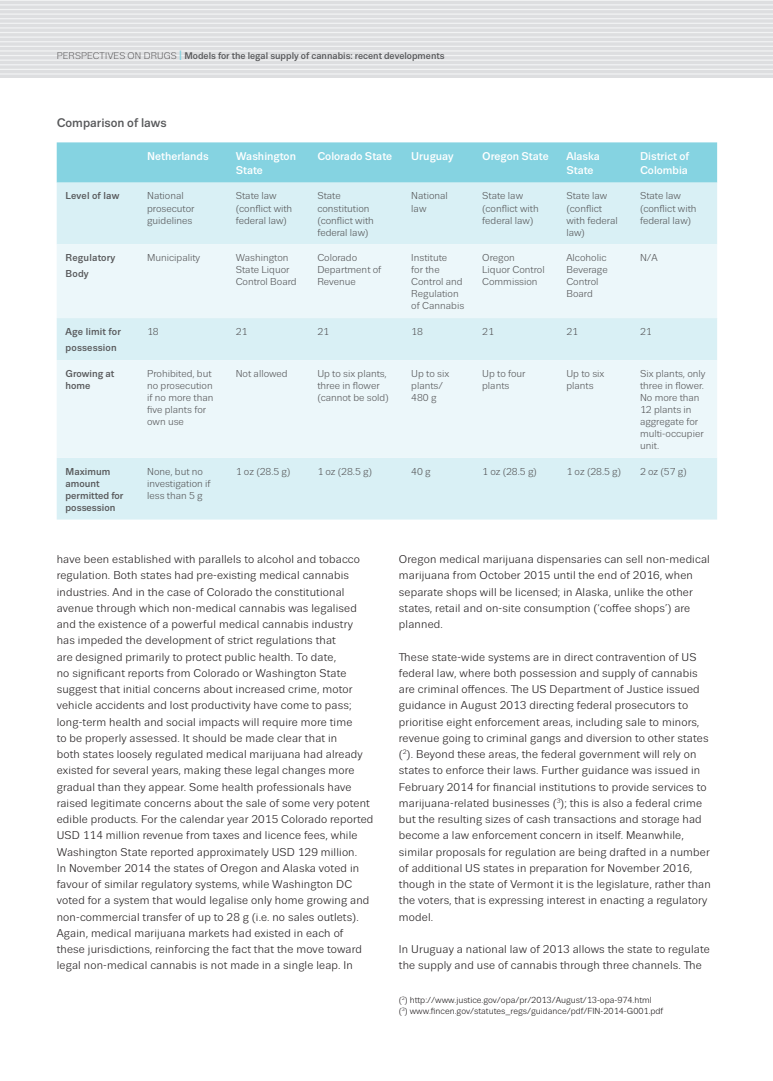
<style>
.page{position:relative;width:773px;height:1081px;background:#fff}
.page>*{position:absolute;margin:0;border:0;box-sizing:border-box;transform-origin:0 0}
.perex_minus{font:500 12.5px "Trivia Sans";color:#57585a}
.regular_text{font:11.25px/16.2px "Trivia Sans";letter-spacing:.015em;color:#231f20}
.t1{font:500 11.25px/13.5px "Trivia Sans";color:#fff}
.t2{font:10px/12px "Trivia Sans";color:#57585a}
.t3{font:500 10px/12px "Trivia Sans";color:#57585a}
.t4{font:500 9.62px "Trivia Sans";color:#57585a}
.t5{font:8.75px/10.5px "Trivia Sans";color:#231f20}
.s1{font-weight:300;color:#312f30}
.s2{font-size:13.5px;color:#85d3e1}
</style>
<div class="page">
<div style="left:0;top:0;width:772px;height:78px;background:#dddee0"></div>
<hr style="left:0;top:0;width:772px;height:1px;background:#f2f3f4">
<hr style="left:0;top:4px;width:772px;height:2px;background:#f2f3f4">
<hr style="left:0;top:9px;width:772px;height:1px;background:#f2f3f4">
<hr style="left:0;top:13px;width:772px;height:2px;background:#f2f3f4">
<hr style="left:0;top:18px;width:772px;height:1px;background:#f2f3f4">
<hr style="left:0;top:23px;width:772px;height:1px;background:#f2f3f4">
<hr style="left:0;top:27px;width:772px;height:2px;background:#f2f3f4">
<hr style="left:0;top:32px;width:772px;height:1px;background:#f2f3f4">
<hr style="left:0;top:36px;width:772px;height:2px;background:#f2f3f4">
<hr style="left:0;top:41px;width:772px;height:1px;background:#f2f3f4">
<hr style="left:0;top:46px;width:772px;height:1px;background:#f2f3f4">
<hr style="left:0;top:50px;width:772px;height:2px;background:#f2f3f4">
<hr style="left:0;top:55px;width:772px;height:1px;background:#f2f3f4">
<hr style="left:0;top:60px;width:772px;height:1px;background:#f2f3f4">
<hr style="left:0;top:64px;width:772px;height:1px;background:#f2f3f4">
<hr style="left:0;top:69px;width:772px;height:1px;background:#f2f3f4">
<hr style="left:0;top:73px;width:772px;height:2px;background:#f2f3f4">
<div style="left:57px;top:142px;width:660px;height:41px;background:#85d3e1"></div>
<div style="left:57px;top:183px;width:660px;height:336px;background:#d9f0f5"></div>
<svg style="left:57px;top:244px;width:660px;height:214px;background:#e8f5f9"></svg>
<p class="t4" style="left:57px;top:50px;width:389px"><span class="s1">PERSPECTIVES ON DRUGS</span> <span class="s2">I</span> Models for the legal supply of cannabis: recent developments</p>
<p class="perex_minus" style="left:57px;top:116px;width:111px">Comparison of laws</p>
<p class="t1" style="left:147px;top:150px;width:63px">Netherlands</p>
<p class="t1" style="left:236px;top:150px;width:62px">Washington<br>State</p>
<p class="t1" style="left:317px;top:150px;width:76px">Colorado State</p>
<p class="t1" style="left:411px;top:150px;width:44px">Uruguay</p>
<p class="t1" style="left:482px;top:150px;width:68px">Oregon State</p>
<p class="t1" style="left:566px;top:150px;width:35px">Alaska<br>State</p>
<p class="t1" style="left:640px;top:150px;width:51px">District of<br>Colombia</p>
<p class="t3" style="left:66px;top:190px;width:55px">Level of law</p>
<p class="t2" style="left:147px;top:190px;width:49px">National prosecutor guidelines</p>
<p class="t2" style="left:236px;top:190px;width:58px">State law (conflict with federal law)</p>
<p class="t2" style="left:317px;top:190px;width:58px">State constitution (conflict with federal law)</p>
<p class="t2" style="left:411px;top:190px;width:38px">National law</p>
<p class="t2" style="left:482px;top:190px;width:58px">State law (conflict with federal law)</p>
<p class="t2" style="left:566px;top:190px;width:53px">State law (conflict with federal law)</p>
<p class="t2" style="left:640px;top:190px;width:58px">State law (conflict with federal law)</p>
<p class="t3" style="left:66px;top:250px;width:51px;line-height:16.2px">Regulatory<br>Body</p>
<p class="t2" style="left:147px;top:252px;width:55px">Municipality</p>
<p class="t2" style="left:236px;top:252px;width:62px">Washington<br>State Liquor<br>Control Board</p>
<p class="t2" style="left:317px;top:252px;width:66px">Colorado<br>Department of<br>Revenue</p>
<p class="t2" style="left:411px;top:252px;width:54px">Institute<br>for the<br>Control and<br>Regulation of Cannabis</p>
<p class="t2" style="left:482px;top:252px;width:64px">Oregon<br>Liquor Control<br>Commission</p>
<p class="t2" style="left:566px;top:252px;width:43px">Alcoholic<br>Beverage<br>Control<br>Board</p>
<p class="t2" style="left:640px;top:252px;width:19px">N/A</p>
<p class="t3" style="left:66px;top:324px;width:57px;line-height:16.2px">Age limit for possession</p>
<p class="t2" style="left:147px;top:326px;width:13px">18</p>
<p class="t2" style="left:236px;top:326px;width:13px">21</p>
<p class="t2" style="left:317px;top:326px;width:13px">21</p>
<p class="t2" style="left:411px;top:326px;width:13px">18</p>
<p class="t2" style="left:482px;top:326px;width:13px">21</p>
<p class="t2" style="left:566px;top:326px;width:13px">21</p>
<p class="t2" style="left:640px;top:326px;width:13px">21</p>
<p class="t3" style="left:66px;top:368px;width:50px">Growing at home</p>
<p class="t2" style="left:147px;top:368px;width:68px">Prohibited, but no prosecution if no more than five plants for own use</p>
<p class="t2" style="left:236px;top:368px;width:53px">Not allowed</p>
<p class="t2" style="left:317px;top:368px;width:73px">Up to six plants, three in flower (cannot be sold)</p>
<p class="t2" style="left:411px;top:368px;width:39px">Up to six plants/<br>480 g</p>
<p class="t2" style="left:482px;top:368px;width:45px">Up to four plants</p>
<p class="t2" style="left:566px;top:368px;width:39px">Up to six plants</p>
<p class="t2" style="left:640px;top:368px;width:67px">Six plants, only three in flower.<br>No more than<br>12 plants in aggregate for multi-occupier unit.</p>
<p class="t3" style="left:66px;top:465px;width:59px">Maximum amount permitted for possession</p>
<p class="t2" style="left:147px;top:465px;width:65px">None, but no investigation if less than 5 g</p>
<p class="t2" style="left:236px;top:465px;width:56px">1 oz (28.5 g)</p>
<p class="t2" style="left:317px;top:465px;width:56px">1 oz (28.5 g)</p>
<p class="t2" style="left:411px;top:465px;width:21px">40 g</p>
<p class="t2" style="left:482px;top:465px;width:56px">1 oz (28.5 g)</p>
<p class="t2" style="left:566px;top:465px;width:56px">1 oz (28.5 g)</p>
<p class="t2" style="left:640px;top:465px;width:48px">2 oz (57 g)</p>
<p class="regular_text" style="left:57px;top:551px;width:318px">have been established with parallels to alcohol and tobacco regulation. Both states had pre-existing medical cannabis industries. And in the case of Colorado the constitutional avenue through which non-medical cannabis was legalised and the existence of a powerful medical cannabis industry has impeded the development of strict regulations that<br>are designed primarily to protect public health. To date,<br>no significant reports from Colorado or Washington State suggest that initial concerns about increased crime, motor vehicle accidents and lost productivity have come to pass; long-term health and social impacts will require more time<br>to be properly assessed. It should be made clear that in<br>both states loosely regulated medical marijuana had already existed for several years, making these legal changes more gradual than they appear. Some health professionals have raised legitimate concerns about the sale of some very potent edible products. For the calendar year 2015 Colorado reported USD 114 million revenue from taxes and licence fees, while Washington State reported approximately USD 129 million.<br>In November 2014 the states of Oregon and Alaska voted in favour of similar regulatory systems, while Washington DC voted for a system that would legalise only home growing and non-commercial transfer of up to 28 g (i.e. no sales outlets).<br>Again, medical marijuana markets had existed in each of these jurisdictions, reinforcing the fact that the move toward legal non-medical cannabis is not made in a single leap. In</p>
<p class="regular_text" style="left:399px;top:551px;width:312px">Oregon medical marijuana dispensaries can sell non-medical marijuana from October 2015 until the end of 2016, when separate shops will be licensed; in Alaska, unlike the other states, retail and on-site consumption (‘coffee shops’) are planned.</p>
<p class="regular_text" style="left:399px;top:649px;width:313px">These state-wide systems are in direct contravention of US federal law, where both possession and supply of cannabis are criminal offences. The US Department of Justice issued guidance in August 2013 directing federal prosecutors to prioritise eight enforcement areas, including sale to minors, revenue going to criminal gangs and diversion to other states (<sup>2</sup>). Beyond these areas, the federal government will rely on states to enforce their laws. Further guidance was issued in February 2014 for financial institutions to provide services to marijuana-related businesses (<sup>3</sup>); this is also a federal crime but the resulting sizes of cash transactions and storage had become a law enforcement concern in itself. Meanwhile, similar proposals for regulation are being drafted in a number of additional US states in preparation for November 2016, though in the state of Vermont it is the legislature, rather than the voters, that is expressing interest in enacting a regulatory model.</p>
<p class="regular_text" style="left:399px;top:941px;width:312px">In Uruguay a national law of 2013 allows the state to regulate the supply and use of cannabis through three channels. The</p>
<p class="t5" style="left:399px;top:995px;width:266px">(<sup>2</sup>) http://www.justice.gov/opa/pr/2013/August/13-opa-974.html<br>(<sup>3</sup>) www.fincen.gov/statutes_regs/guidance/pdf/FIN-2014-G001.pdf</p>
</div>
